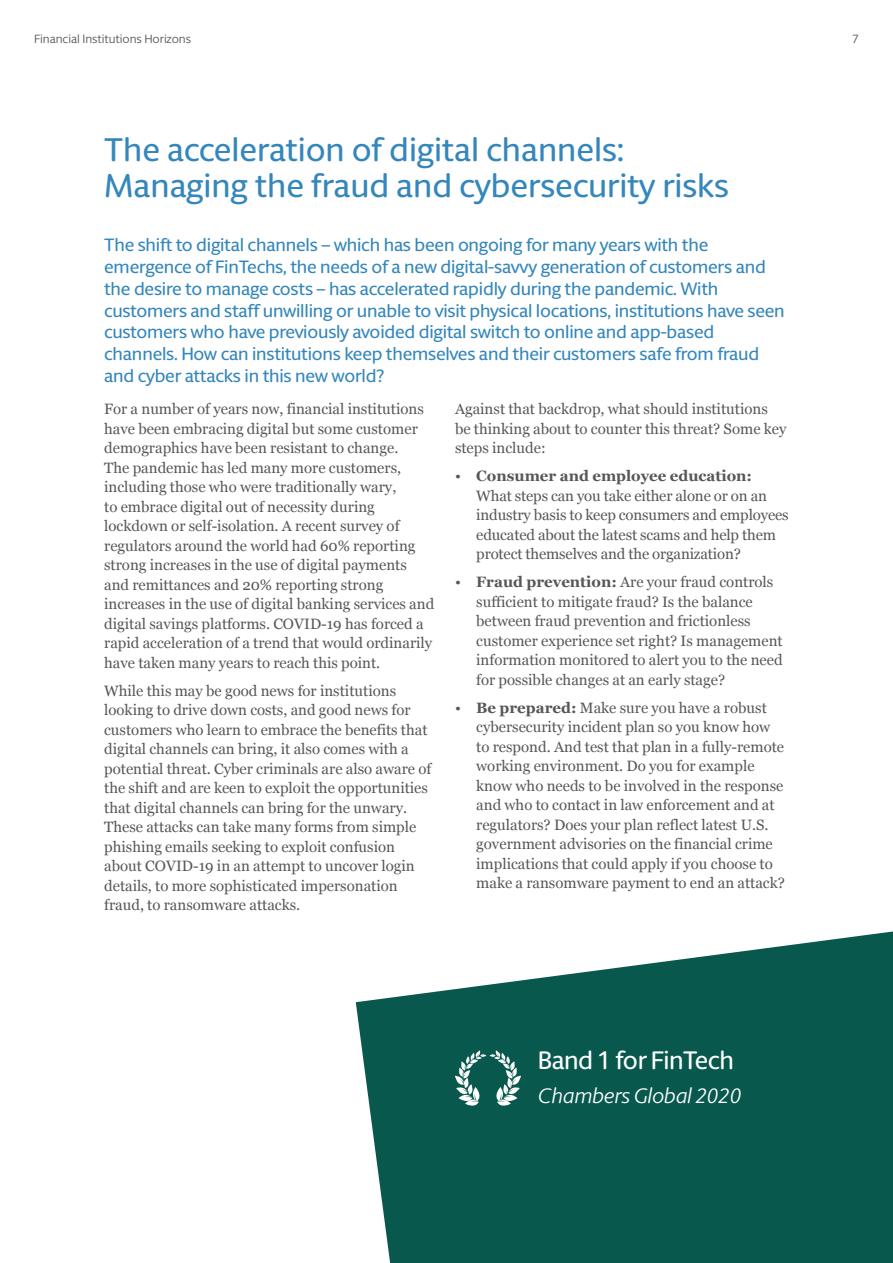
<style>
.page{position:relative;width:893px;height:1263px;background:#fff}
.page>*{position:absolute;margin:0;border:0;box-sizing:border-box;transform-origin:0 0}
.t1{font:500 33px/36px "Berlingske Sans Round";color:#3587bb}
.t2{font:500 25.5px "Berlingske Sans Round";letter-spacing:-.015em;color:#fff}
.t3{font:italic 21px "Berlingske Sans Round";letter-spacing:-.015em;color:#fff}
.t4{font:500 18px/21.8px "Berlingske Sans Round";letter-spacing:-.01em;color:#3587bb}
.t5{font:15px/19.5px "Georgia";color:#575756}
.t6{font:12px "Berlingske Sans Round";letter-spacing:-.005em;color:#575756}
.s1{font-weight:700}
</style>
<div class="page">
<svg style="left:356px;top:931px;width:537px;height:332px;background:#2a6e66"></svg>
<svg style="left:455px;top:1050px;width:66px;height:59px"></svg>
<p class="t6" style="left:34px;top:31px;width:159px">Financial Institutions Horizons</p>
<p class="t6" style="left:852px;top:31px;width:8px">7</p>
<h1 class="t1" style="left:104px;top:130px;width:626px">The acceleration of digital channels:<br>Managing the fraud and cybersecurity risks</h1>
<p class="t4" style="left:104px;top:233px;width:682px">The shift to digital channels – which has been ongoing for many years with the emergence of FinTechs, the needs of a new digital-savvy generation of customers and the desire to manage costs – has accelerated rapidly during the pandemic. With customers and staff unwilling or unable to visit physical locations, institutions have seen customers who have previously avoided digital switch to online and app-based channels. How can institutions keep themselves and their customers safe from fraud and cyber attacks in this new world?</p>
<p class="t5" style="left:104px;top:398px;width:332px">For a number of years now, financial institutions have been embracing digital but some customer demographics have been resistant to change.<br>The pandemic has led many more customers, including those who were traditionally wary,<br>to embrace digital out of necessity during lockdown or self-isolation. A recent survey of regulators around the world had 60% reporting strong increases in the use of digital payments and remittances and 20% reporting strong increases in the use of digital banking services and digital savings platforms. COVID-19 has forced a rapid acceleration of a trend that would ordinarily have taken many years to reach this point.</p>
<p class="t5" style="left:104px;top:680px;width:329px">While this may be good news for institutions looking to drive down costs, and good news for customers who learn to embrace the benefits that digital channels can bring, it also comes with a potential threat. Cyber criminals are also aware of the shift and are keen to exploit the opportunities that digital channels can bring for the unwary.<br>These attacks can take many forms from simple phishing emails seeking to exploit confusion about COVID-19 in an attempt to uncover login details, to more sophisticated impersonation fraud, to ransomware attacks.</p>
<p class="t5" style="left:455px;top:398px;width:333px">Against that backdrop, what should institutions be thinking about to counter this threat? Some key steps include:</p>
<p class="t5" style="left:476px;top:465px;width:314px;text-indent:-21px">• <span class="s1">Consumer and employee education:<br></span>What steps can you take either alone or on an industry basis to keep consumers and employees educated about the latest scams and help them protect themselves and the organization?</p>
<p class="t5" style="left:476px;top:571px;width:308px;text-indent:-21px">• <span class="s1">Fraud prevention:</span> Are your fraud controls sufficient to mitigate fraud? Is the balance between fraud prevention and frictionless customer experience set right? Is management information monitored to alert you to the need for possible changes at an early stage?</p>
<p class="t5" style="left:476px;top:697px;width:310px;text-indent:-21px">• <span class="s1">Be prepared:</span> Make sure you have a robust cybersecurity incident plan so you know how to respond. And test that plan in a fully-remote working environment. Do you for example know who needs to be involved in the response and who to contact in law enforcement and at regulators? Does your plan reflect latest U.S. government advisories on the financial crime implications that could apply if you choose to make a ransomware payment to end an attack?</p>
<h2 class="t2" style="left:538px;top:1043px;width:198px">Band 1 for FinTech</h2>
<h3 class="t3" style="left:538px;top:1081px;width:205px">Chambers Global 2020</h3>
</div>
